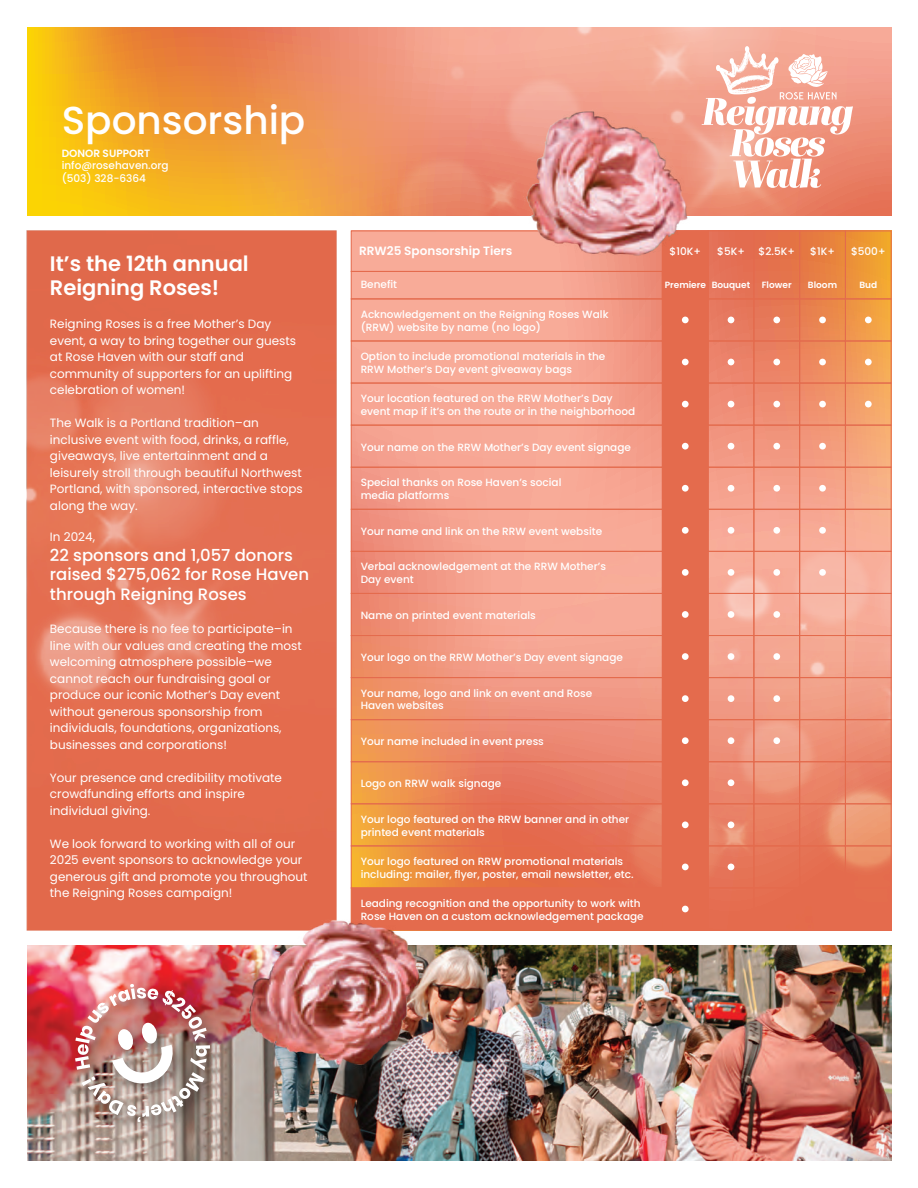
<style>
.page{position:relative;width:918px;height:1188px;background:#fff}
.page>*{position:absolute;margin:0;border:0;box-sizing:border-box;transform-origin:0 0}
.t1{font:500 39px "Poppins";color:#fff}
.t2{font:600 21px/24px "Poppins";color:#fff}
.t3{font:500 16.5px/19.8px "Poppins";color:#fff}
.t4{font:12px/16.5px "Poppins";color:#fff}
.t5{font:600 12px "Poppins";color:#fff}
.t6{font:500 10.5px/12.6px "Poppins";color:#fff}
.t7{font:600 10.5px "Poppins";color:#fff}
.t8{font:600 9px "Poppins";color:#fff}
</style>
<div class="page">
<img style="left:27px;top:945px;width:864px;height:216px">
<img style="left:27px;top:27px;width:864px;height:189px">
<svg style="left:738px;top:46px;width:115px;height:142px"></svg>
<img style="left:353px;top:233px;width:537px;height:695px">
<div style="left:708px;top:231px;width:46px;height:68px;border:1px solid #e46b4d"></div>
<div style="left:754px;top:231px;width:46px;height:68px;border:1px solid #e46b4d"></div>
<div style="left:799px;top:231px;width:47px;height:68px;border:1px solid #e46b4d"></div>
<div style="left:845px;top:231px;width:47px;height:68px;border:1px solid #e46b4d"></div>
<div style="left:351px;top:677px;width:312px;height:43px;border:1px solid #e46b4d"></div>
<div style="left:351px;top:635px;width:312px;height:43px;border:1px solid #e46b4d"></div>
<div style="left:351px;top:593px;width:312px;height:43px;border:1px solid #e46b4d"></div>
<div style="left:351px;top:551px;width:312px;height:43px;border:1px solid #e46b4d"></div>
<div style="left:351px;top:509px;width:312px;height:43px;border:1px solid #e46b4d"></div>
<div style="left:351px;top:467px;width:312px;height:43px;border:1px solid #e46b4d"></div>
<div style="left:708px;top:383px;width:46px;height:43px;border:1px solid #e46b4d"></div>
<div style="left:708px;top:341px;width:46px;height:42px;border:1px solid #e46b4d"></div>
<div style="left:708px;top:299px;width:46px;height:42px;border:1px solid #e46b4d"></div>
<div style="left:754px;top:888px;width:46px;height:42px;border:1px solid #e46b4d"></div>
<div style="left:754px;top:846px;width:46px;height:42px;border:1px solid #e46b4d"></div>
<div style="left:754px;top:383px;width:46px;height:43px;border:1px solid #e46b4d"></div>
<div style="left:754px;top:341px;width:46px;height:42px;border:1px solid #e46b4d"></div>
<div style="left:754px;top:299px;width:46px;height:42px;border:1px solid #e46b4d"></div>
<div style="left:799px;top:888px;width:47px;height:42px;border:1px solid #e46b4d"></div>
<div style="left:799px;top:846px;width:47px;height:42px;border:1px solid #e46b4d"></div>
<div style="left:799px;top:383px;width:47px;height:43px;border:1px solid #e46b4d"></div>
<div style="left:799px;top:341px;width:47px;height:42px;border:1px solid #e46b4d"></div>
<div style="left:799px;top:299px;width:47px;height:42px;border:1px solid #e46b4d"></div>
<div style="left:845px;top:888px;width:47px;height:42px;border:1px solid #e46b4d"></div>
<div style="left:845px;top:846px;width:47px;height:42px;border:1px solid #e46b4d"></div>
<div style="left:845px;top:383px;width:47px;height:43px;border:1px solid #e46b4d"></div>
<div style="left:845px;top:341px;width:47px;height:42px;border:1px solid #e46b4d"></div>
<div style="left:845px;top:299px;width:47px;height:42px;border:1px solid #e46b4d"></div>
<div style="left:773px;top:317px;width:7px;height:6px;background:#fff;border-radius:50%"></div>
<div style="left:773px;top:359px;width:7px;height:6px;background:#fff;border-radius:50%"></div>
<div style="left:773px;top:401px;width:7px;height:6px;background:#fff;border-radius:50%"></div>
<div style="left:819px;top:317px;width:7px;height:6px;background:#fff;border-radius:50%"></div>
<div style="left:819px;top:359px;width:7px;height:6px;background:#fff;border-radius:50%"></div>
<div style="left:819px;top:401px;width:7px;height:6px;background:#fff;border-radius:50%"></div>
<div style="left:865px;top:317px;width:7px;height:6px;background:#fff;border-radius:50%"></div>
<div style="left:865px;top:359px;width:7px;height:6px;background:#fff;border-radius:50%"></div>
<div style="left:865px;top:401px;width:7px;height:6px;background:#fff;border-radius:50%"></div>
<img style="left:27px;top:231px;width:309px;height:699px">
<img style="left:653px;top:424px;width:239px;height:445px">
<img style="left:64px;top:973px;width:79px;height:171px">
<img style="left:75px;top:984px;width:68px;height:138px">
<img style="left:142px;top:45px;width:596px;height:446px">
<img style="left:143px;top:718px;width:633px;height:443px">
<h1 class="t1" style="left:62px;top:97px;width:245px">Sponsorship</h1>
<p class="t7" style="left:62px;top:147px;width:90px">DONOR SUPPORT</p>
<p class="t6" style="left:62px;top:159px;width:109px">info@rosehaven.org (503) 328-6364</p>
<h2 class="t2" style="left:50px;top:252px;width:200px">It’s the 12th annual<br>Reigning Roses!</h2>
<p class="t4" style="left:50px;top:316px;width:248px">Reigning Roses is a free Mother’s Day event, a way to bring together our guests at Rose Haven with our staff and community of supporters for an uplifting celebration of women!</p>
<p class="t4" style="left:50px;top:415px;width:254px">The Walk is a Portland tradition–an inclusive event with food, drinks, a raffle, giveaways, live entertainment and a leisurely stroll through beautiful Northwest Portland, with sponsored, interactive stops along the way.</p>
<p class="t4" style="left:50px;top:528px;width:47px">In 2024,</p>
<h3 class="t3" style="left:50px;top:545px;width:261px">22 sponsors and 1,057 donors raised $275,062 for Rose Haven through Reigning Roses</h3>
<p class="t4" style="left:50px;top:621px;width:253px">Because there is no fee to participate–in line with our values and creating the most welcoming atmosphere possible–we cannot reach our fundraising goal or produce our iconic Mother’s Day event without generous sponsorship from individuals, foundations, organizations, businesses and corporations!</p>
<p class="t4" style="left:50px;top:769px;width:234px">Your presence and credibility motivate crowdfunding efforts and inspire individual giving.</p>
<p class="t4" style="left:50px;top:835px;width:259px">We look forward to working with all of our 2025 event sponsors to acknowledge your generous gift and promote you throughout the Reigning Roses campaign!</p>
<p class="t5" style="left:359px;top:244px;width:155px">RRW25 Sponsorship Tiers</p>
<p class="t6" style="left:670px;top:245px;width:33px">$10K+</p>
<p class="t6" style="left:717px;top:245px;width:29px">$5K+</p>
<p class="t6" style="left:759px;top:245px;width:38px">$2.5K+</p>
<p class="t6" style="left:810px;top:245px;width:26px">$1K+</p>
<p class="t6" style="left:851px;top:245px;width:36px">$500+</p>
<p class="t6" style="left:361px;top:278px;width:38px">Benefit</p>
<p class="t8" style="left:665px;top:280px;width:87px">Premiere Bouquet</p>
<p class="t8" style="left:762px;top:280px;width:31px">Flower</p>
<p class="t8" style="left:808px;top:280px;width:31px">Bloom</p>
<p class="t8" style="left:859px;top:280px;width:19px">Bud</p>
<p class="t6" style="left:361px;top:308px;width:249px">Acknowledgement on the Reigning Roses Walk (RRW) website by name (no logo)</p>
<p class="t6" style="left:361px;top:307px;width:249px">Acknowledgement on the Reigning Roses Walk (RRW) website by name (no logo)</p>
<p class="t6" style="left:361px;top:351px;width:246px">Option to include promotional materials in the<br>RRW Mother’s Day event giveaway bags</p>
<p class="t6" style="left:361px;top:391px;width:276px">Your location featured on the RRW Mother’s Day event map if it’s on the route or in the neighborhood</p>
<p class="t6" style="left:361px;top:441px;width:272px">Your name on the RRW Mother’s Day event signage</p>
<p class="t6" style="left:361px;top:476px;width:202px">Special thanks on Rose Haven’s social media platforms</p>
<p class="t6" style="left:361px;top:525px;width:243px">Your name and link on the RRW event website</p>
<p class="t6" style="left:361px;top:561px;width:270px">Verbal acknowledgement at the RRW Mother’s Day event</p>
<p class="t6" style="left:361px;top:573px;width:55px">Day event</p>
<p class="t6" style="left:361px;top:609px;width:177px">Name on printed event materials</p>
<p class="t6" style="left:361px;top:651px;width:264px">Your logo on the RRW Mother’s Day event signage</p>
<p class="t6" style="left:361px;top:687px;width:233px">Your name, logo and link on event and Rose<br>Haven websites</p>
<p class="t6" style="left:361px;top:735px;width:185px">Your name included in event press</p>
<p class="t6" style="left:361px;top:777px;width:142px">Logo on RRW walk signage</p>
<p class="t6" style="left:361px;top:771px;width:142px">Logo on RRW walk signage</p>
<p class="t6" style="left:361px;top:812px;width:270px">Your logo featured on the RRW banner and in other printed event materials</p>
<p class="t6" style="left:361px;top:854px;width:274px">Your logo featured on RRW promotional materials including: mailer, flyer, poster, email newsletter, etc.</p>
<p class="t6" style="left:361px;top:896px;width:285px">Leading recognition and the opportunity to work with<br>Rose Haven on a custom acknowledgement package</p>
</div>
